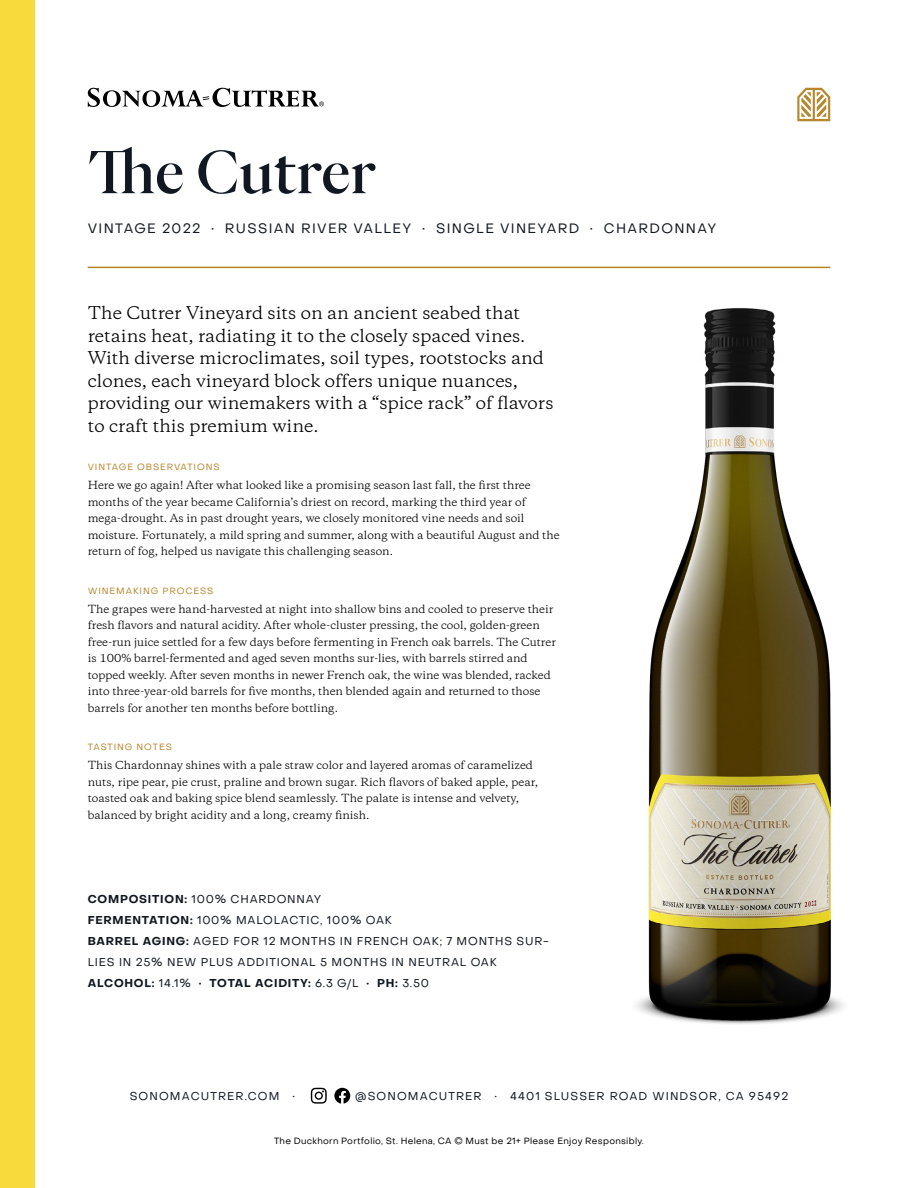
<style>
.page{position:relative;width:918px;height:1188px;background:#fff}
.page>*{position:absolute;margin:0;border:0;box-sizing:border-box;transform-origin:0 0}
.t1{font:500 57px "PP Eiko";letter-spacing:-.005em;color:#121821}
.t2{font:16.5px/22.5px "Copernicus";letter-spacing:.005em;color:#000}
.t3{font:13.5px "PP Object Sans";letter-spacing:.1em;color:#121821}
.t4{font:11.25px/21px "PP Object Sans";letter-spacing:.07em;color:#121821}
.t5{font:11.25px "PP Object Sans";letter-spacing:.1em;color:#121821}
.t6{font:10.5px/16.5px "Copernicus";color:#000}
.t7{font:9px "PP Object Sans";letter-spacing:.03em;color:#000}
.t8{font:9px "PP Object Sans";letter-spacing:.1em;color:#b6872d}
.s1{font-weight:700}
</style>
<div class="page">
<svg style="left:334px;top:1088px;width:16px;height:16px"></svg>
<svg style="left:311px;top:1088px;width:16px;height:16px"></svg>
<div style="left:0;top:0;width:34px;height:1188px;background:#f8da3d"></div>
<img style="left:636px;top:308px;width:208px;height:716px">
<svg style="left:797px;top:88px;width:33px;height:33px"></svg>
<svg style="left:88px;top:88px;width:236px;height:19px"></svg>
<hr style="left:88px;top:267px;width:742px;height:1px;background:#b78720">
<h1 class="t1" style="left:88px;top:133px;width:290px">The Cutrer</h1>
<p class="t3" style="left:88px;top:220px;width:630px">VINTAGE 2022 • RUSSIAN RIVER VALLEY • SINGLE VINEYARD • CHARDONNAY</p>
<p class="t2" style="left:88px;top:302px;width:467px">The Cutrer Vineyard sits on an ancient seabed that retains heat, radiating it to the closely spaced vines.<br>With diverse microclimates, soil types, rootstocks and clones, each vineyard block offers unique nuances, providing our winemakers with a “spice rack” of flavors to craft this premium wine.</p>
<p class="t8" style="left:88px;top:461px;width:133px">VINTAGE OBSERVATIONS</p>
<p class="t6" style="left:88px;top:477px;width:473px">Here we go again! After what looked like a promising season last fall, the first three months of the year became California’s driest on record, marking the third year of mega-drought. As in past drought years, we closely monitored vine needs and soil moisture. Fortunately, a mild spring and summer, along with a beautiful August and the return of fog, helped us navigate this challenging season.</p>
<p class="t8" style="left:88px;top:585px;width:127px">WINEMAKING PROCESS</p>
<p class="t6" style="left:88px;top:601px;width:470px">The grapes were hand-harvested at night into shallow bins and cooled to preserve their fresh flavors and natural acidity. After whole-cluster pressing, the cool, golden-green free-run juice settled for a few days before fermenting in French oak barrels. The Cutrer is 100% barrel-fermented and aged seven months sur-lies, with barrels stirred and topped weekly. After seven months in newer French oak, the wine was blended, racked into three-year-old barrels for five months, then blended again and returned to those barrels for another ten months before bottling.</p>
<p class="t8" style="left:88px;top:742px;width:86px">TASTING NOTES</p>
<p class="t6" style="left:88px;top:757px;width:452px">This Chardonnay shines with a pale straw color and layered aromas of caramelized nuts, ripe pear, pie crust, praline and brown sugar. Rich flavors of baked apple, pear, toasted oak and baking spice blend seamlessly. The palate is intense and velvety, balanced by bright acidity and a long, creamy finish.</p>
<p class="t4" style="left:88px;top:889px;width:463px"><span class="s1">COMPOSITION:</span> 100% CHARDONNAY<br><span class="s1">FERMENTATION:</span> 100% MALOLACTIC, 100% OAK<br><span class="s1">BARREL AGING:</span> AGED FOR 12 MONTHS IN FRENCH OAK; 7 MONTHS SUR-LIES IN 25% NEW PLUS ADDITIONAL 5 MONTHS IN NEUTRAL OAK <span class="s1">ALCOHOL:</span> 14.1% <span class="s1">· TOTAL ACIDITY:</span> 6.3 G/L <span class="s1">· PH:</span> 3.50</p>
<p class="t5" style="left:130px;top:1089px;width:167px">SONOMACUTRER.COM •</p>
<p class="t5" style="left:355px;top:1089px;width:434px">@SONOMACUTRER • 4401 SLUSSER ROAD WINDSOR, CA 95492</p>
<p class="t7" style="left:274px;top:1135px;width:371px">The Duckhorn Portfolio, St. Helena, CA © Must be 21+ Please Enjoy Responsibly.</p>
</div>
